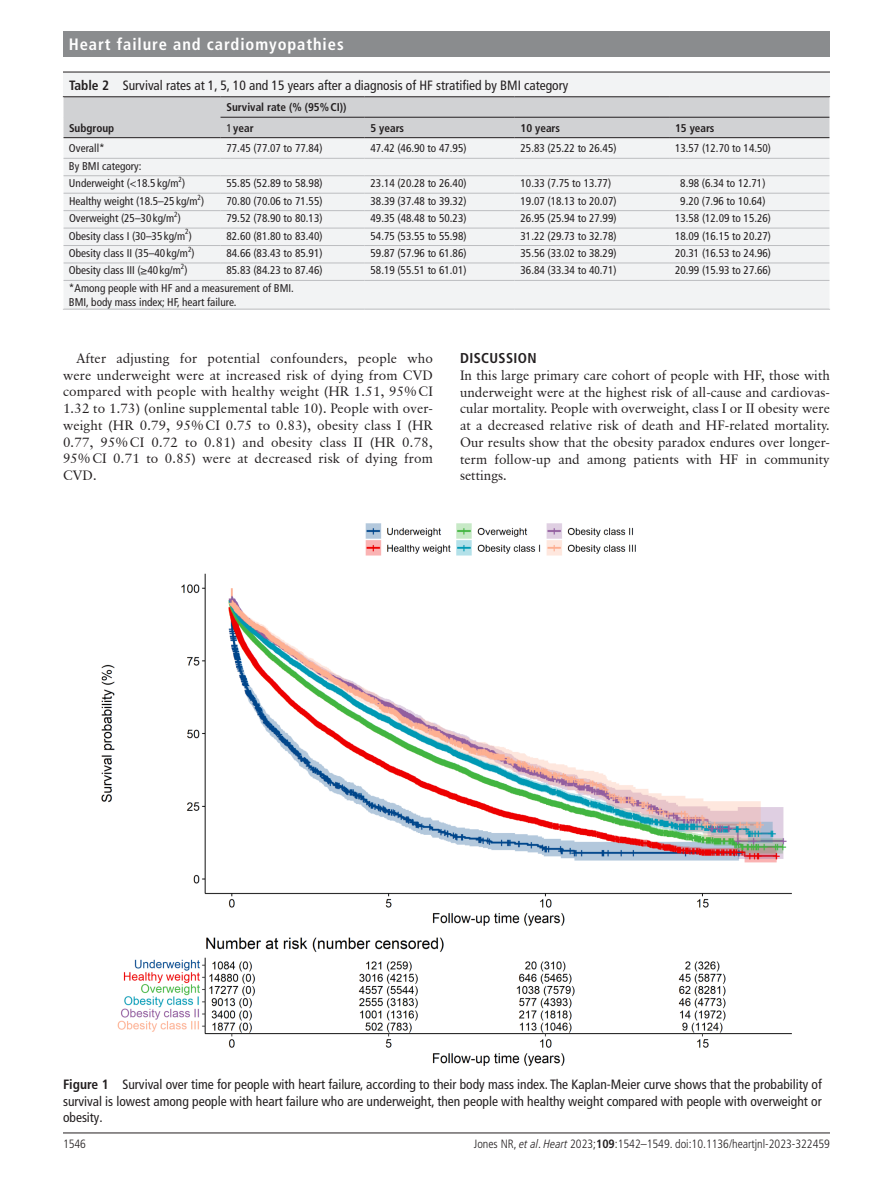
<style>
.page{position:relative;width:893px;height:1191px;background:#fff}
.page>*{position:absolute;margin:0;border:0;box-sizing:border-box;transform-origin:0 0}
.t1{font:700 condensed 16.5px "Frutiger LT Pro";letter-spacing:.055em;color:#fff}
.t2{font:700 condensed 14.25px "Frutiger LT Pro";letter-spacing:.025em;color:#231f20}
.t3{font:13.5px/16.8px "Classical Garamond BT";letter-spacing:.005em;color:#231f20;text-align:justify}
.t4{font:condensed 13.5px/16.5px "Frutiger LT Pro";color:#231f20;text-align:justify}
.t5{font:300 condensed 12px "Frutiger LT Pro";color:#231f20}
.t6{font:condensed 11.25px/17.4px "Frutiger LT Pro";color:#231f20}
.t7{font:700 condensed 11.25px/20.4px "Frutiger LT Pro";color:#231f20}
.t8{font:condensed 7.5px "Frutiger LT Pro";color:#231f20}
.s1{font-weight:700}
.s2{font-weight:400}
.s3{font-style:italic}
</style>
<div class="page">
<hr style="left:63px;top:1132px;width:767px;height:1px;background:#231f20">
<div style="left:63px;top:31px;width:767px;height:25px;background:#8a8c8e"></div>
<div style="left:63px;top:72px;width:767px;height:237px;background:#f2f3f4"></div>
<hr style="left:63px;top:72px;width:767px;height:1px;background:#231f20">
<hr style="left:63px;top:96px;width:157px;height:1px;background:#231f20">
<hr style="left:220px;top:96px;width:144px;height:1px;background:#231f20">
<hr style="left:364px;top:96px;width:150px;height:1px;background:#231f20">
<hr style="left:514px;top:96px;width:155px;height:1px;background:#231f20">
<hr style="left:669px;top:96px;width:161px;height:1px;background:#231f20">
<hr style="left:63px;top:309px;width:157px;height:1px;background:#bcbdc0">
<hr style="left:220px;top:309px;width:144px;height:1px;background:#bcbdc0">
<hr style="left:364px;top:309px;width:150px;height:1px;background:#bcbdc0">
<hr style="left:514px;top:309px;width:155px;height:1px;background:#bcbdc0">
<hr style="left:669px;top:309px;width:161px;height:1px;background:#bcbdc0">
<svg style="left:63px;top:97px;width:767px;height:212px"></svg>
<img style="left:101px;top:523px;width:691px;height:542px">
<h1 class="t1" style="left:69px;top:34px;width:277px">Heart failure and cardiomyopathies</h1>
<p class="t4" style="left:69px;top:78px;width:501px"><span class="s1">Table 2</span> Survival rates at 1, 5, 10 and 15 years after a diagnosis of HF stratified by BMI category</p>
<p class="t7" style="left:69px;top:118px;width:47px">Subgroup</p>
<p class="t7" style="left:226px;top:97px;width:122px">Survival rate (% (95%CI))<br><span class="s2">1</span> year</p>
<p class="t7" style="left:370px;top:118px;width:35px">5 years</p>
<p class="t7" style="left:520px;top:118px;width:41px">10 years</p>
<p class="t7" style="left:675px;top:118px;width:41px">15 years</p>
<p class="t6" style="left:69px;top:140px;width:37px">Overall*</p>
<p class="t6" style="left:226px;top:140px;width:98px">77.45 (77.07 to 77.84)</p>
<p class="t6" style="left:370px;top:140px;width:98px">47.42 (46.90 to 47.95)</p>
<p class="t6" style="left:520px;top:140px;width:98px">25.83 (25.22 to 26.45)</p>
<p class="t6" style="left:675px;top:140px;width:98px">13.57 (12.70 to 14.50)</p>
<p class="t6" style="left:69px;top:157px;width:118px">By BMI category:<br>Underweight (&lt;18.5 kg/m<sup>2</sup>)</p>
<p class="t6" style="left:227px;top:175px;width:98px">55.85 (52.89 to 58.98)</p>
<p class="t6" style="left:371px;top:175px;width:98px">23.14 (20.28 to 26.40)</p>
<p class="t6" style="left:520px;top:175px;width:92px">10.33 (7.75 to 13.77)</p>
<p class="t6" style="left:680px;top:175px;width:87px">8.98 (6.34 to 12.71)</p>
<p class="t8" style="left:198px;top:193px;width:5px">2</p>
<p class="t6" style="left:226px;top:192px;width:98px">70.80 (70.06 to 71.55)</p>
<p class="t6" style="left:370px;top:192px;width:98px">38.39 (37.48 to 39.32)</p>
<p class="t6" style="left:520px;top:192px;width:98px">19.07 (18.13 to 20.07)</p>
<p class="t6" style="left:680px;top:192px;width:87px">9.20 (7.96 to 10.64)</p>
<p class="t6" style="left:69px;top:192px;width:137px">Healthy weight (18.5–25 kg/m )</p>
<p class="t8" style="left:174px;top:210px;width:5px">2</p>
<p class="t6" style="left:227px;top:209px;width:98px">79.52 (78.90 to 80.13)</p>
<p class="t6" style="left:371px;top:209px;width:98px">49.35 (48.48 to 50.23)</p>
<p class="t6" style="left:520px;top:209px;width:98px">26.95 (25.94 to 27.99)</p>
<p class="t6" style="left:675px;top:209px;width:98px">13.58 (12.09 to 15.26)</p>
<p class="t6" style="left:69px;top:227px;width:125px">Obesity class I (30–35 kg/m )</p>
<p class="t6" style="left:69px;top:209px;width:113px">Overweight (25–30 kg/m )</p>
<p class="t8" style="left:185px;top:227px;width:5px">2</p>
<p class="t6" style="left:227px;top:227px;width:98px">82.60 (81.80 to 83.40)</p>
<p class="t6" style="left:371px;top:227px;width:98px">54.75 (53.55 to 55.98)</p>
<p class="t6" style="left:520px;top:227px;width:98px">31.22 (29.73 to 32.78)</p>
<p class="t6" style="left:675px;top:227px;width:98px">18.09 (16.15 to 20.27)</p>
<p class="t6" style="left:69px;top:244px;width:127px">Obesity class II (35–40 kg/m )</p>
<p class="t8" style="left:188px;top:245px;width:5px">2</p>
<p class="t6" style="left:226px;top:244px;width:98px">84.66 (83.43 to 85.91)</p>
<p class="t6" style="left:370px;top:244px;width:98px">59.87 (57.96 to 61.86)</p>
<p class="t6" style="left:520px;top:244px;width:98px">35.56 (33.02 to 38.29)</p>
<p class="t6" style="left:675px;top:244px;width:98px">20.31 (16.53 to 24.96)</p>
<p class="t8" style="left:181px;top:262px;width:5px">2</p>
<p class="t6" style="left:226px;top:262px;width:98px">85.83 (84.23 to 87.46)</p>
<p class="t6" style="left:370px;top:262px;width:98px">58.19 (55.51 to 61.01)</p>
<p class="t6" style="left:520px;top:262px;width:98px">36.84 (33.34 to 40.71)</p>
<p class="t6" style="left:675px;top:262px;width:98px">20.99 (15.93 to 27.66)</p>
<p class="t6" style="left:69px;top:281px;width:226px;line-height:14.2px">*Among people with HF and a measurement of BMI.<br>BMI, body mass index; HF, heart failure.</p>
<p class="t6" style="left:69px;top:262px;width:120px">Obesity class III (≥40 kg/m )</p>
<p class="t3" style="left:63px;top:349px;width:371px;text-indent:14px">After adjusting for potential confounders, people who were underweight were at increased risk of dying from CVD compared with people with healthy weight (HR 1.51, 95%CI 1.32 to 1.73) (online supplemental table 10). People with over&shy;weight (HR 0.79, 95%CI 0.75 to 0.83), obesity class I (HR 0.77, 95%CI 0.72 to 0.81) and obesity class II (HR 0.78, 95%CI 0.71 to 0.85) were at decreased risk of dying from CVD.</p>
<p class="t2" style="left:460px;top:350px;width:78px">DISCUSSION</p>
<p class="t3" style="left:460px;top:366px;width:371px">In this large primary care cohort of people with HF, those with underweight were at the highest risk of all-cause and cardiovas&shy;cular mortality. People with overweight, class I or II obesity were at a decreased relative risk of death and HF-related mortality.<br>Our results show that the obesity paradox endures over longer&shy;term follow-up and among patients with HF in community settings.</p>
<p class="t4" style="left:63px;top:1076px;width:760px"><span class="s1">Figure 1</span> Survival over time for people with heart failure, according to their body mass index. The Kaplan-Meier curve shows that the probability of survival is lowest among people with heart failure who are underweight, then people with healthy weight compared with people with overweight or obesity.</p>
<p class="t5" style="left:63px;top:1136px;width:25px">1546</p>
<p class="t5" style="left:474px;top:1136px;width:358px">Jones NR, <span class="s3">et al</span>. <span class="s3">Heart</span> 2023;<span class="s1">109</span>:1542–1549. doi:10.1136/heartjnl-2023-322459</p>
</div>
